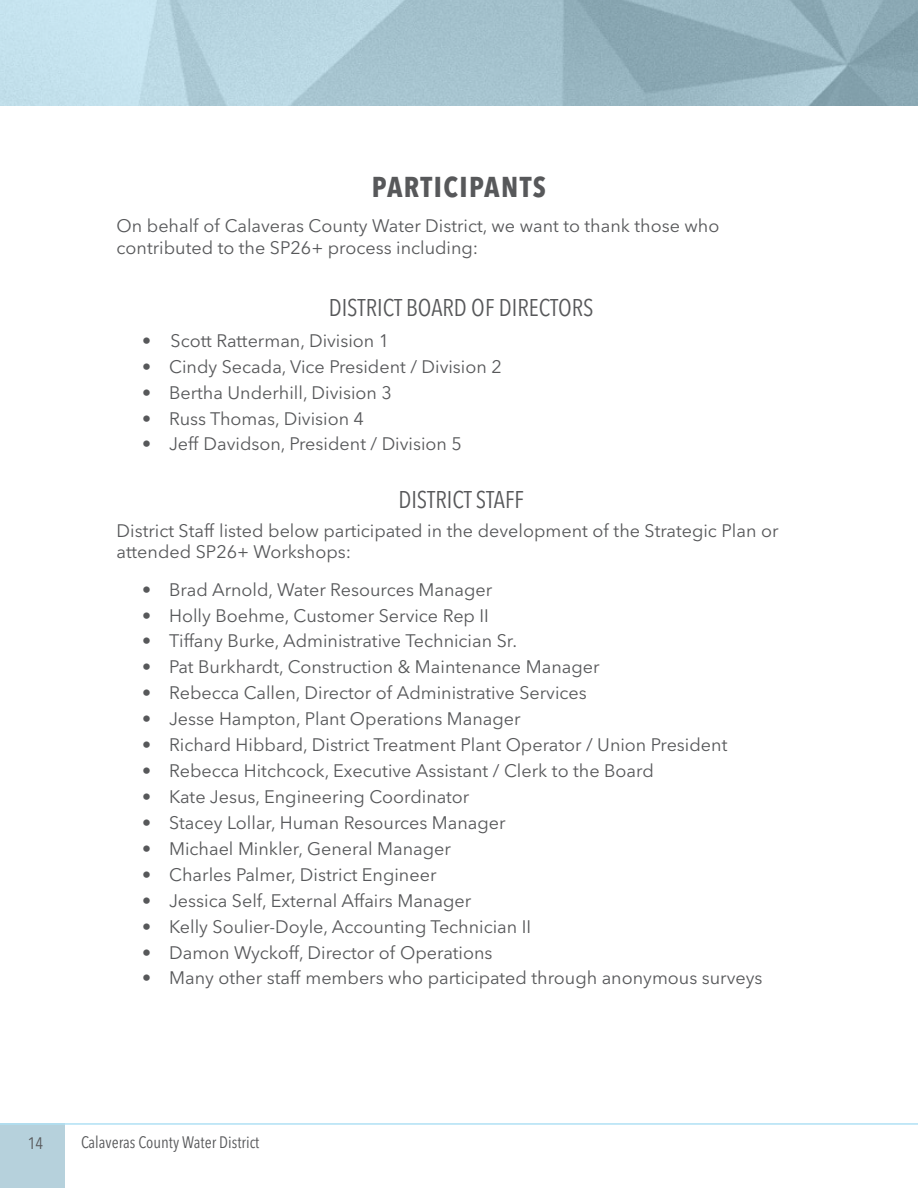
<style>
.page{position:relative;width:918px;height:1188px;background:#fff}
.page>*{position:absolute;margin:0;border:0;box-sizing:border-box;transform-origin:0 0}
.t1{font:700 condensed 28.5px "Avenir Next LT Pro";letter-spacing:.05em;color:#57585a}
.t2{font:condensed 24px "Avenir Next LT Pro";color:#57585a}
.body{font:18px/21.6px "Avenir Next LT Pro";color:#57585a}
.t3{font:condensed 16.5px "Avenir Next LT Pro";color:#57585a}
</style>
<div class="page">
<div style="left:0;top:1123px;width:65px;height:65px;background:#b6d1dc"></div>
<hr style="left:0;top:1123px;width:918px;height:2px;background:#b0e1f4">
<img style="left:0;top:0;width:918px;height:105px">
<h1 class="t1" style="left:372px;top:170px;width:176px">PARTICIPANTS</h1>
<p class="body" style="left:117px;top:215px;width:604px">On behalf of Calaveras County Water District, we want to thank those who contributed to the SP26+ process including:</p>
<h2 class="t2" style="left:329px;top:293px;width:267px">DISTRICT BOARD OF DIRECTORS</h2>
<p class="body" style="left:142px;top:330px;width:249px">• Scott Ratterman, Division 1</p>
<p class="body" style="left:142px;top:356px;width:361px">• Cindy Secada, Vice President / Division 2</p>
<p class="body" style="left:142px;top:382px;width:251px">• Bertha Underhill, Division 3</p>
<p class="body" style="left:142px;top:407px;width:223px">• Russ Thomas, Division 4</p>
<p class="body" style="left:142px;top:433px;width:321px">• Jeff Davidson, President / Division 5</p>
<h2 class="t2" style="left:398px;top:486px;width:127px">DISTRICT STAFF</h2>
<p class="body" style="left:117px;top:520px;width:663px">District Staff listed below participated in the development of the Strategic Plan or attended SP26+ Workshops:</p>
<p class="body" style="left:142px;top:579px;width:352px">• Brad Arnold, Water Resources Manager</p>
<p class="body" style="left:142px;top:604px;width:348px">• Holly Boehme, Customer Service Rep II</p>
<p class="body" style="left:142px;top:630px;width:377px">• Tiffany Burke, Administrative Technician Sr.</p>
<p class="body" style="left:142px;top:656px;width:459px">• Pat Burkhardt, Construction &amp; Maintenance Manager</p>
<p class="body" style="left:142px;top:682px;width:446px">• Rebecca Callen, Director of Administrative Services</p>
<p class="body" style="left:142px;top:708px;width:380px">• Jesse Hampton, Plant Operations Manager</p>
<p class="body" style="left:142px;top:734px;width:587px">• Richard Hibbard, District Treatment Plant Operator / Union President</p>
<p class="body" style="left:142px;top:760px;width:513px">• Rebecca Hitchcock, Executive Assistant / Clerk to the Board</p>
<p class="body" style="left:142px;top:786px;width:329px">• Kate Jesus, Engineering Coordinator</p>
<p class="body" style="left:142px;top:812px;width:365px">• Stacey Lollar, Human Resources Manager</p>
<p class="body" style="left:142px;top:838px;width:310px">• Michael Minkler, General Manager</p>
<p class="body" style="left:142px;top:864px;width:296px">• Charles Palmer, District Engineer</p>
<p class="body" style="left:142px;top:890px;width:331px">• Jessica Self, External Affairs Manager</p>
<p class="body" style="left:142px;top:915px;width:391px">• Kelly Soulier-Doyle, Accounting Technician II</p>
<p class="body" style="left:142px;top:941px;width:352px">• Damon Wyckoff, Director of Operations</p>
<p class="body" style="left:142px;top:967px;width:622px">• Many other staff members who participated through anonymous surveys</p>
<p class="t3" style="left:28px;top:1133px;width:17px">14</p>
<p class="t3" style="left:81px;top:1132px;width:180px">Calaveras County Water District</p>
</div>
